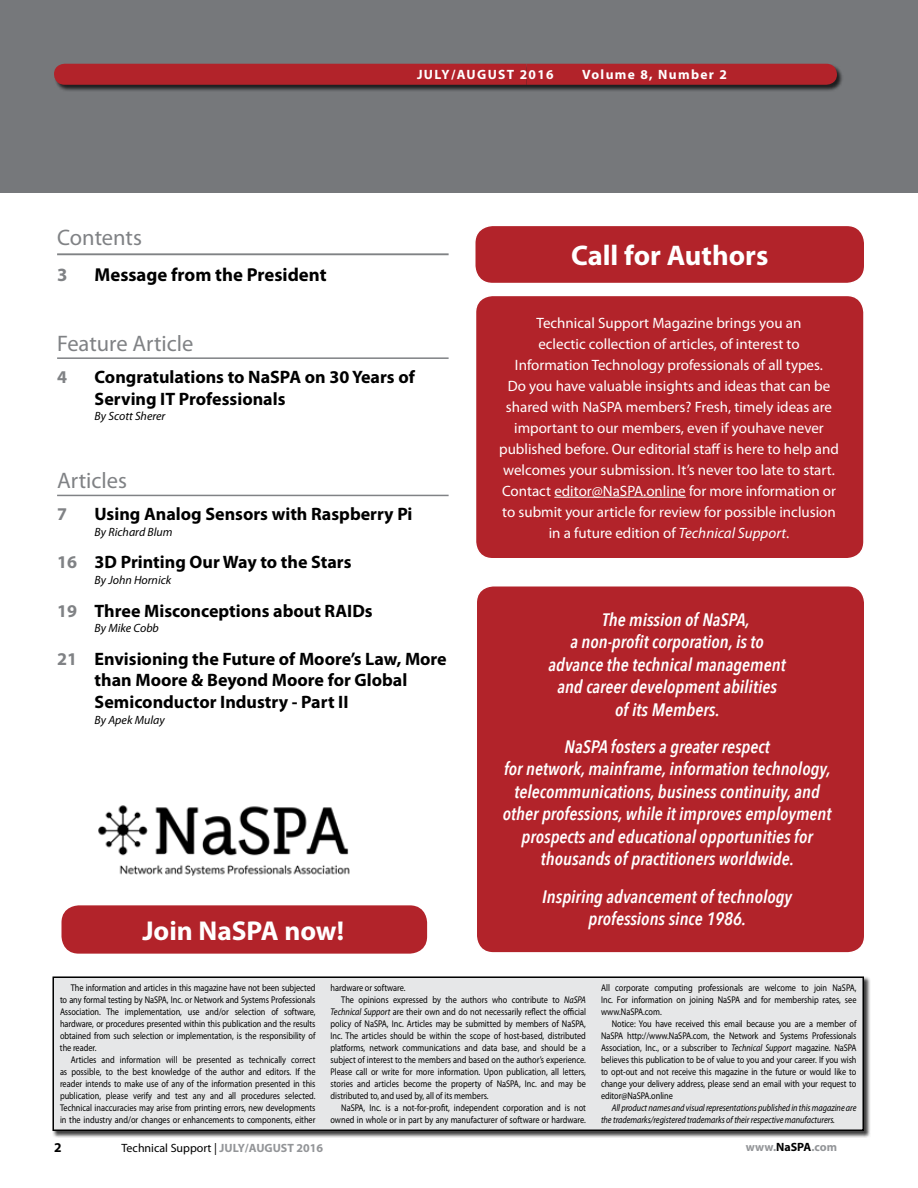
<style>
.page{position:relative;width:918px;height:1188px;background:#fff}
.page>*{position:absolute;margin:0;border:0;box-sizing:border-box;transform-origin:0 0}
.t1{font:700 28.5px "Myriad Pro";color:#fff}
.t2{font:700 27.3px "Myriad Pro";color:#fff}
.t3{font:22.5px "Myriad Pro";color:#808285}
.t4{font:700 18.75px "Myriad Pro";color:#000}
.t5{font:700 18.75px "Myriad Pro";color:#808285}
.t6{font:italic 600 18px/22.5px "Avenir Next Condensed";color:#fff;text-align:center}
.t7{font:700 18px/21.6px "Myriad Pro";color:#000}
.t8{font:700 18px "Myriad Pro";color:#808285}
.t9{font:15px/21px "Myriad Pro";color:#fff;text-align:center}
.t10{font:700 13.5px "Myriad Pro";letter-spacing:.1em;color:#fff}
.t11{font:700 13.5px "Myriad Pro";color:#000}
.t12{font:italic 12px "Myriad Pro";color:#000}
.t13{font:12px "Myriad Pro";color:#000}
.t14{font:700 12px "Myriad Pro";color:#939598}
.t15{font:9.75px/12px "Myriad Pro";color:#000;text-align:justify;scale:.85 1}
.t16{font:italic 9.75px/12px "Myriad Pro";letter-spacing:-.005em;color:#000;scale:.85 1}
.s1{color:#808285}
.s2{font-style:italic}
.s3{font-weight:700;color:#939598}
.s4{color:#000}
</style>
<div class="page">
<div style="left:0;top:0;width:918px;height:192px;background:#76787b"></div>
<div style="left:54px;top:64px;width:790px;height:28px;background:#000;opacity:.75"></div>
<div style="left:54px;top:64px;width:783px;height:21px;background:#b2232a"></div>
<div style="left:52px;top:976px;width:818px;height:162px;background:#000;opacity:.75"></div>
<div style="left:53px;top:977px;width:810px;height:153px;background:#e6e7e8"></div>
<div style="left:52px;top:976px;width:812px;height:155px;border:2px solid #000"></div>
<hr style="left:57px;top:253px;width:392px;height:2px;background:#808285">
<hr style="left:57px;top:357px;width:392px;height:2px;background:#808285">
<hr style="left:57px;top:495px;width:392px;height:1px;background:#808285">
<div style="left:61px;top:905px;width:366px;height:49px;background:#b2232a;border-radius:17px"></div>
<div style="left:476px;top:295px;width:388px;height:264px;background:#b2232a;border-radius:17px"></div>
<hr style="left:554px;top:497px;width:132px;height:1px;background:#fff">
<div style="left:475px;top:295px;width:390px;height:264px;border:2px solid #fff;border-radius:17px"></div>
<div style="left:475px;top:225px;width:390px;height:59px;background:#b2232a;border-radius:18px"></div>
<div style="left:474px;top:225px;width:392px;height:59px;border:2px solid #fff;border-radius:18px"></div>
<div style="left:476px;top:586px;width:389px;height:367px;background:#b2232a;border-radius:17px"></div>
<div style="left:476px;top:585px;width:390px;height:369px;border:2px solid #fff;border-radius:17px"></div>
<img style="left:98px;top:805px;width:252px;height:71px">
<h3 class="t3" style="left:57px;top:225px;width:86px">Contents</h3>
<h3 class="t5" style="left:57px;top:264px;width:12px">3</h3>
<h3 class="t4" style="left:95px;top:264px;width:233px">Message from the President</h3>
<h3 class="t10" style="left:417px;top:67px;width:138px">JULY/AUGUST 2016</h3>
<h3 class="t10" style="left:582px;top:67px;width:146px">Volume 8, Number 2</h3>
<h1 class="t1" style="left:571px;top:240px;width:199px">Call for Authors</h1>
<h3 class="t3" style="left:57px;top:331px;width:138px">Feature Article</h3>
<h3 class="t8" style="left:57px;top:367px;width:11px">4</h3>
<h3 class="t7" style="left:95px;top:366px;width:322px">Congratulations to NaSPA on 30 Years of<br>Serving IT Professionals</h3>
<p class="t12" style="left:95px;top:410px;width:72px">By Scott Sherer</p>
<h3 class="t3" style="left:57px;top:468px;width:71px">Articles</h3>
<h3 class="t8" style="left:57px;top:504px;width:11px">7</h3>
<h3 class="t7" style="left:95px;top:504px;width:319px">Using Analog Sensors with Raspberry Pi</h3>
<p class="t12" style="left:95px;top:526px;width:79px">By Richard Blum</p>
<h3 class="t7" style="left:57px;top:552px;width:296px"><span class="s1">16</span> 3D Printing Our Way to the Stars</h3>
<p class="t12" style="left:95px;top:574px;width:78px">By John Hornick</p>
<h3 class="t7" style="left:57px;top:600px;width:317px"><span class="s1">19</span> Three Misconceptions about RAIDs</h3>
<p class="t12" style="left:95px;top:622px;width:66px">By Mike Cobb</p>
<h3 class="t7" style="left:95px;top:648px;width:354px;text-indent:-37px"><span class="s1">21</span> Envisioning the Future of Moore’s Law, More than Moore &amp; Beyond Moore for Global<br>Semiconductor Industry - Part II</h3>
<p class="t12" style="left:95px;top:713px;width:72px">By Apek Mulay</p>
<h2 class="t2" style="left:142px;top:915px;width:203px">Join NaSPA now!</h2>
<p class="t9" style="left:499px;top:312px;width:341px">Technical Support Magazine brings you an<br>eclectic collection of articles, of interest to<br>Information Technology professionals of all types.<br>Do you have valuable insights and ideas that can be shared with NaSPA members? Fresh, timely ideas are important to our members, even if youhave never published before. Our editorial staff is here to help and welcomes your submission. It’s never too late to start.<br>Contact editor@NaSPA.online for more information or to submit your article for review for possible inclusion in a future edition of <span class="s2">Technical Support</span>.</p>
<h3 class="t6" style="left:602px;top:608px;width:149px">The mission of NaSPA,</h3>
<h3 class="t6" style="left:570px;top:630px;width:195px">a non-profit corporation, is to</h3>
<h3 class="t6" style="left:549px;top:653px;width:239px">advance the technical management</h3>
<h3 class="t6" style="left:557px;top:675px;width:221px">and career development abilities</h3>
<h3 class="t6" style="left:615px;top:698px;width:106px">of its Members.</h3>
<p class="t6" style="left:503px;top:735px;width:330px">NaSPA fosters a greater respect<br>for network, mainframe, information technology, telecommunications, business continuity, and other professions, while it improves employment prospects and educational opportunities for thousands of practitioners worldwide.</p>
<h3 class="t6" style="left:542px;top:885px;width:251px">Inspiring advancement of technology professions since 1986.</h3>
<p class="t15" style="left:60px;top:982px;width:302px;text-indent:11px">The information and articles in this magazine have not been subjected to any formal testing by NaSPA, Inc. or Network and Systems Professionals Association. The implementation, use and/or selection of software, hardware, or procedures presented within this publication and the results obtained from such selection or implementation, is the responsibility of the reader.</p>
<p class="t15" style="left:60px;top:1054px;width:302px;text-indent:11px">Articles and information will be presented as technically correct as possible, to the best knowledge of the author and editors. If the reader intends to make use of any of the information presented in this publication, please verify and test any and all procedures selected.<br>Technical inaccuracies may arise from printing errors, new developments in the industry and/or changes or enhancements to components, either</p>
<p class="t15" style="left:331px;top:982px;width:90px">hardware or software.</p>
<p class="t15" style="left:341px;top:994px;width:289px">The opinions expressed by the authors who contribute to <span class="s2">NaSPA</span></p>
<p class="t15" style="left:331px;top:1006px;width:302px"><span class="s2">Technical Support</span> are their own and do not necessarily reflect the official</p>
<p class="t15" style="left:331px;top:1018px;width:302px">policy of NaSPA, Inc. Articles may be submitted by members of NaSPA,</p>
<p class="t15" style="left:331px;top:1030px;width:302px">Inc. The articles should be within the scope of host-based, distributed</p>
<p class="t15" style="left:331px;top:1042px;width:302px">platforms, network communications and data base, and should be a</p>
<p class="t15" style="left:331px;top:1054px;width:302px">subject of interest to the members and based on the author’s experience.</p>
<p class="t15" style="left:331px;top:1066px;width:302px">Please call or write for more information. Upon publication, all letters,</p>
<p class="t15" style="left:331px;top:1078px;width:302px">stories and articles become the property of NaSPA, Inc. and may be</p>
<p class="t15" style="left:331px;top:1090px;width:188px">distributed to, and used by, all of its members.</p>
<p class="t15" style="left:341px;top:1102px;width:289px">NaSPA, Inc. is a not-for-profit, independent corporation and is not</p>
<p class="t15" style="left:331px;top:1114px;width:302px">owned in whole or in part by any manufacturer of software or hardware.</p>
<p class="t15" style="left:601px;top:982px;width:302px">All corporate computing professionals are welcome to join NaSPA, Inc. For information on joining NaSPA and for membership rates, see www.NaSPA.com.</p>
<p class="t15" style="left:601px;top:1018px;width:302px;text-indent:11px">Notice: You have received this email because you are a member of NaSPA http://www.NaSPA.com, the Network and Systems Professionals Association, Inc., or a subscriber to <span class="s2">Technical Support</span> magazine. NaSPA believes this publication to be of value to you and your career. If you wish to opt-out and not receive this magazine in the future or would like to change your delivery address, please send an email with your request to editor@NaSPA.online</p>
<p class="t16" style="left:601px;top:1102px;width:302px;text-indent:11px">All product names and visual representations published in this magazine are the trademarks/registered trademarks of their respective manufacturers.</p>
<h3 class="t11" style="left:54px;top:1140px;width:9px">2</h3>
<p class="t13" style="left:122px;top:1142px;width:203px">Technical Support | <span class="s3">JULY/AUGUST 2016</span></p>
<p class="t14" style="left:746px;top:1140px;width:93px">www.<span class="s4">NaSPA</span>.com</p>
</div>
